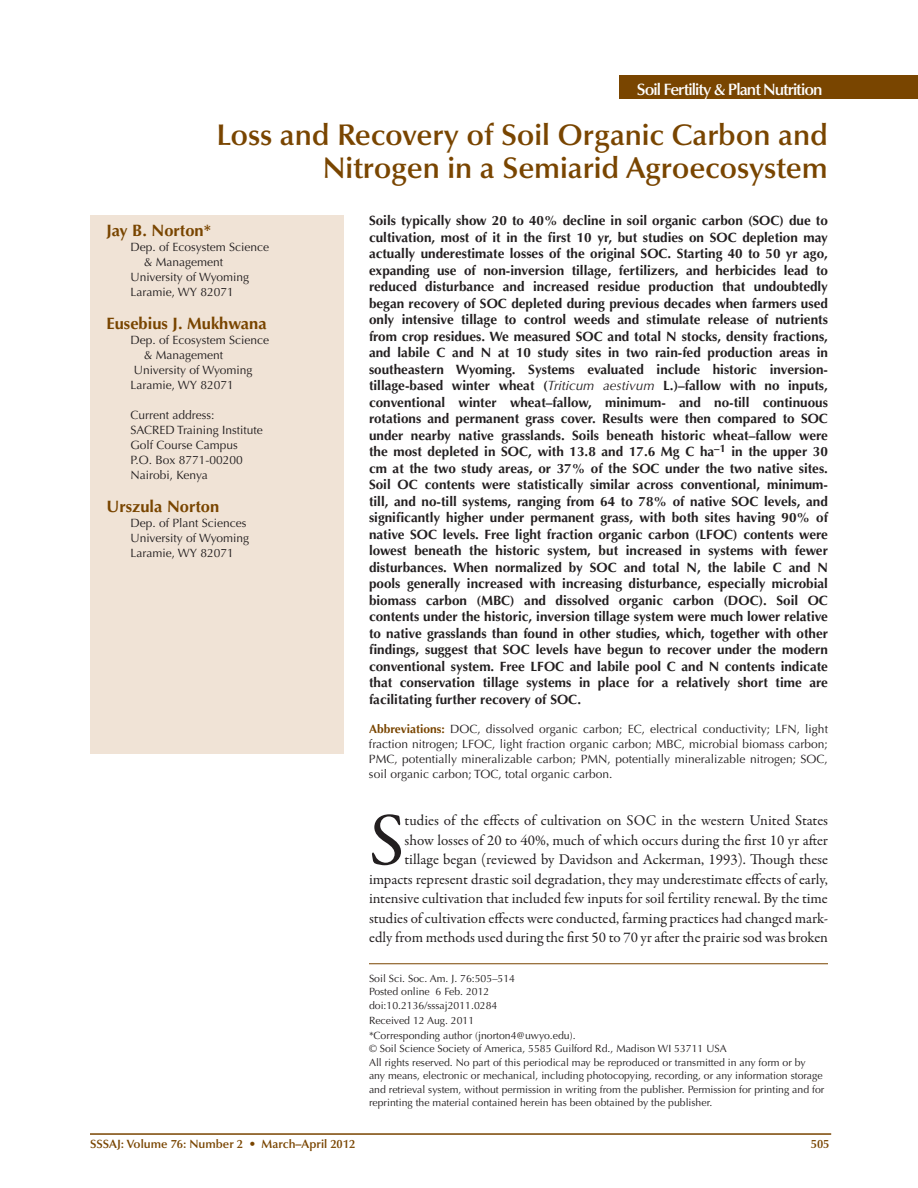
<style>
.page{position:relative;width:918px;height:1188px;background:#fff}
.page>*{position:absolute;margin:0;border:0;box-sizing:border-box;transform-origin:0 0}
.t1{font:75.15px "Garamond Premr Pro";color:#231f20}
.t2{font:600 30px/33px "Optima LT Std";letter-spacing:-.005em;color:#794500;text-align:right}
.t3{font:700 16.5px "Optima LT Std";color:#794500}
.t4{font:600 16.5px "Optima LT Std";letter-spacing:-.06em;color:#fff}
.t5{font:15px/19.5px "Garamond Premr Pro";color:#231f20;text-align:right}
.t6{font:700 13.5px/16.5px "Optima LT Std";color:#231f20;text-align:justify}
.t7{font:12px/15px "Optima LT Std";color:#231f20}
.t8{font:600 12px "Optima LT Std";color:#794500}
.t9{font:10.5px/13.5px "Optima LT Std";color:#231f20}
.s1{font-weight:400;font-style:italic}
.s2{font-weight:700;color:#794500}
</style>
<div class="page">
<hr style="left:90px;top:1133px;width:741px;height:2px;background:#794500">
<hr style="left:369px;top:964px;width:459px;height:1px;background:#794500">
<div style="left:619px;top:75px;width:299px;height:24px;background:#794500"></div>
<div style="left:90px;top:215px;width:254px;height:539px;background:#f0e3d6"></div>
<p class="t4" style="left:637px;top:81px;width:187px">Soil Fertility &amp; Plant Nutrition</p>
<h2 class="t2" style="left:216px;top:120px;width:613px">Loss and Recovery of Soil Organic Carbon and<br>Nitrogen in a Semiarid Agroecosystem</h2>
<p class="t3" style="left:106px;top:223px;width:106px">Jay B. Norton*</p>
<p class="t7" style="left:130px;top:240px;width:140px">Dep. of Ecosystem Science</p>
<p class="t7" style="left:144px;top:255px;width:81px">&amp; Management</p>
<p class="t7" style="left:130px;top:270px;width:120px">University of Wyoming</p>
<p class="t7" style="left:130px;top:285px;width:105px">Laramie, WY 82071</p>
<p class="t3" style="left:106px;top:316px;width:162px">Eusebius J. Mukhwana</p>
<p class="t7" style="left:130px;top:333px;width:140px">Dep. of Ecosystem Science</p>
<p class="t7" style="left:144px;top:348px;width:81px">&amp; Management</p>
<p class="t7" style="left:134px;top:363px;width:120px">University of Wyoming</p>
<p class="t7" style="left:130px;top:378px;width:105px">Laramie, WY 82071</p>
<p class="t7" style="left:130px;top:408px;width:134px">Current address:<br>SACRED Training Institute<br>Golf Course Campus<br>P.O. Box 8771-00200<br>Nairobi, Kenya</p>
<p class="t3" style="left:106px;top:499px;width:114px">Urszula Norton</p>
<p class="t7" style="left:130px;top:516px;width:120px">Dep. of Plant Sciences<br>University of Wyoming<br>Laramie, WY 82071</p>
<p class="t6" style="left:369px;top:213px;width:461px">Soils typically show 20 to 40% decline in soil organic carbon (SOC) due to cultivation, most of it in the first 10 yr, but studies on SOC depletion may actually underestimate losses of the original SOC. Starting 40 to 50 yr ago, expanding use of non-inversion tillage, fertilizers, and herbicides lead to reduced disturbance and increased residue production that undoubtedly began recovery of SOC depleted during previous decades when farmers used only intensive tillage to control weeds and stimulate release of nutrients from crop residues. We measured SOC and total N stocks, density fractions, and labile C and N at 10 study sites in two rain-fed production areas in southeastern Wyoming. Systems evaluated include historic inversion&shy;tillage-based winter wheat (<span class="s1">Triticum aestivum</span> L.)–fallow with no inputs, conventional winter wheat–fallow, minimum- and no-till continuous rotations and permanent grass cover. Results were then compared to SOC under nearby native grasslands. Soils beneath historic wheat–fallow were the most depleted in SOC, with 13.8 and 17.6 Mg C ha<sup>–1</sup> in the upper 30 cm at the two study areas, or 37% of the SOC under the two native sites.<br>Soil OC contents were statistically similar across conventional, minimum&shy;till, and no-till systems, ranging from 64 to 78% of native SOC levels, and significantly higher under permanent grass, with both sites having 90% of native SOC levels. Free light fraction organic carbon (LFOC) contents were lowest beneath the historic system, but increased in systems with fewer disturbances. When normalized by SOC and total N, the labile C and N pools generally increased with increasing disturbance, especially microbial biomass carbon (MBC) and dissolved organic carbon (DOC). Soil OC contents under the historic, inversion tillage system were much lower relative to native grasslands than found in other studies, which, together with other findings, suggest that SOC levels have begun to recover under the modern conventional system. Free LFOC and labile pool C and N contents indicate that conservation tillage systems in place for a relatively short time are facilitating further recovery of SOC.</p>
<p class="t7" style="left:369px;top:722px;width:461px;text-align:justify"><span class="s2">Abbreviations:</span> DOC, dissolved organic carbon; EC, electrical conductivity; LFN, light fraction nitrogen; LFOC, light fraction organic carbon; MBC, microbial biomass carbon; PMC, potentially mineralizable carbon; PMN, potentially mineralizable nitrogen; SOC, soil organic carbon; TOC, total organic carbon.</p>
<p class="t5" style="left:369px;top:811px;width:461px">tudies of the effects of cultivation on SOC in the western United States<br>show losses of 20 to 40%, much of which occurs during the first 10 yr after tillage began (reviewed by Davidson and Ackerman, 1993). Though these impacts represent drastic soil degradation, they may underestimate effects of early, intensive cultivation that included few inputs for soil fertility renewal. By the time studies of cultivation effects were conducted, farming practices had changed mark&shy;edly from methods used during the first 50 to 70 yr after the prairie sod was broken</p>
<h1 class="t1" style="left:369px;top:805px;width:37px">S</h1>
<p class="t9" style="left:369px;top:972px;width:148px">Soil Sci. Soc. Am. J. 76:505–514<br>Posted online 6 Feb. 2012 doi:10.2136/sssaj2011.0284</p>
<p class="t9" style="left:369px;top:1013px;width:208px;line-height:15px">Received 12 Aug. 2011<br>*Corresponding author (jnorton4@uwyo.edu).</p>
<p class="t9" style="left:369px;top:1043px;width:457px">© Soil Science Society of America, 5585 Guilford Rd., Madison WI 53711 USA<br>All rights reserved. No part of this periodical may be reproduced or transmitted in any form or by any means, electronic or mechanical, including photocopying, recording, or any information storage and retrieval system, without permission in writing from the publisher. Permission for printing and for reprinting the material contained herein has been obtained by the publisher.</p>
<p class="t8" style="left:90px;top:1138px;width:267px">SSSAJ: Volume 76: Number 2 • March–April 2012</p>
<p class="t8" style="left:811px;top:1138px;width:20px">505</p>
</div>
